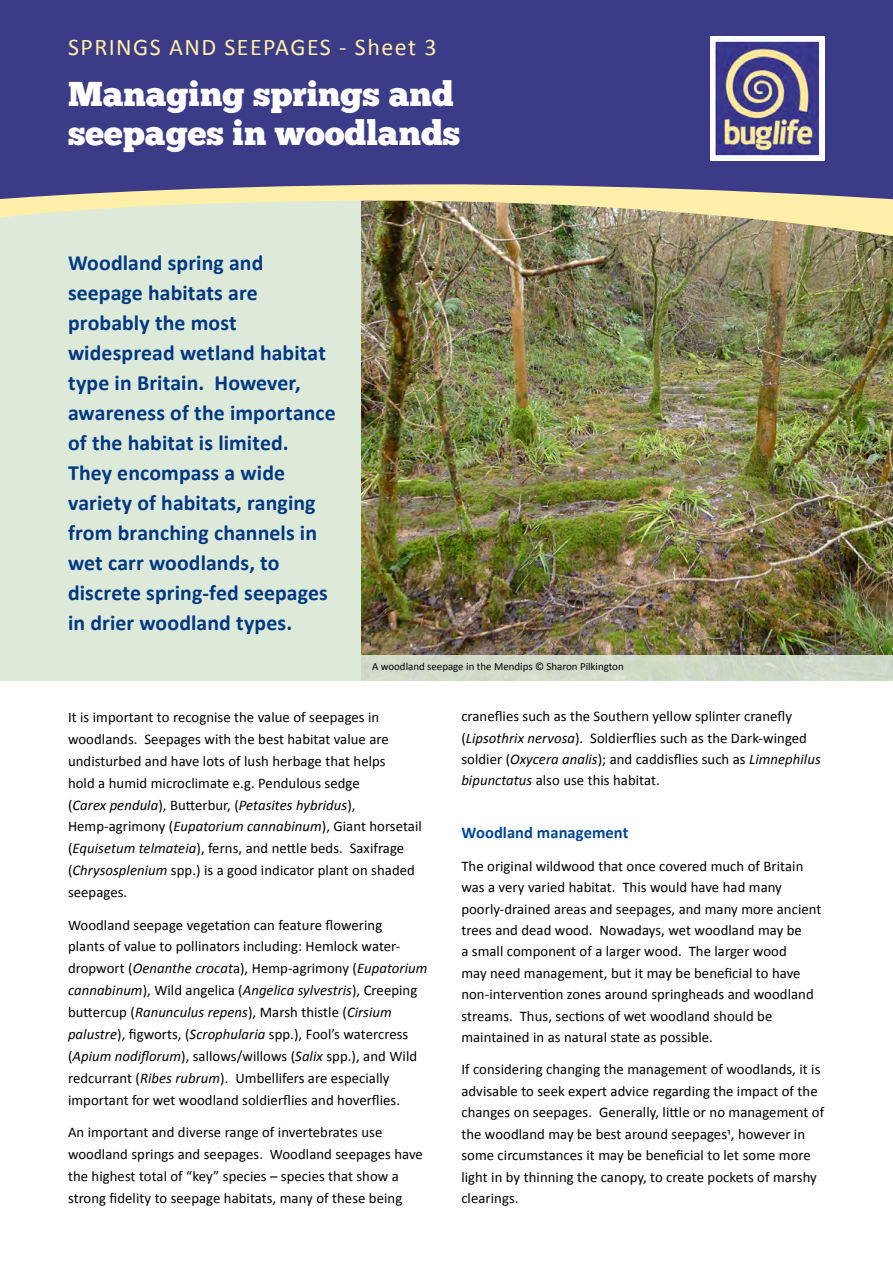
<style>
.page{position:relative;width:893px;height:1263px;background:#fff}
.page>*{position:absolute;margin:0;border:0;box-sizing:border-box;transform-origin:0 0}
.t1{font:34.5px/39px "Chunk Five";color:#fff}
.t2{font:24px "Calibri";letter-spacing:.06em;color:#ffefa8}
.t3{font:700 21.75px/30px "Calibri";letter-spacing:.005em;color:#003882}
.t4{font:700 16.5px "Calibri";letter-spacing:.005em;color:#004494}
.t5{font:14.7px/21.9px "Calibri";letter-spacing:.005em;color:#000}
.t6{font:10.8px "Calibri";color:#000}
.s1{font-style:italic}
</style>
<div class="page">
<div style="left:0;top:181px;width:461px;height:499px;background:#ddeada"></div>
<img style="left:361px;top:238px;width:532px;height:417px">
<img style="left:0;top:201px;width:893px;height:37px">
<div style="left:0;top:0;width:893px;height:201px;background:#3c3b88"></div>
<div style="left:361px;top:655px;width:532px;height:25px;background:#d0dac8"></div>
<img style="left:710px;top:37px;width:115px;height:124px">
<h2 class="t2" style="left:68px;top:32px;width:370px">SPRINGS AND SEEPAGES - Sheet 3</h2>
<h1 class="t1" style="left:68px;top:75px;width:394px">Managing springs and seepages in woodlands</h1>
<p class="t3" style="left:68px;top:248px;width:269px">Woodland spring and seepage habitats are probably the most widespread wetland habitat type in Britain. However, awareness of the importance of the habitat is limited.<br>They encompass a wide variety of habitats, ranging from branching channels in wet carr woodlands, to discrete spring-fed seepages in drier woodland types.</p>
<p class="t6" style="left:372px;top:660px;width:253px">A woodland seepage in the Mendips © Sharon Pilkington</p>
<p class="t5" style="left:68px;top:706px;width:355px">It is important to recognise the value of seepages in woodlands. Seepages with the best habitat value are undisturbed and have lots of lush herbage that helps<br>hold a humid microclimate e.g. Pendulous sedge<br>(<span class="s1">Carex pendula</span>), Butterbur, (<span class="s1">Petasites hybridus</span>), Hemp-agrimony (<span class="s1">Eupatorium cannabinum</span>), Giant horsetail (<span class="s1">Equisetum telmateia</span>), ferns, and nettle beds. Saxifrage (<span class="s1">Chrysosplenium</span> spp.) is a good indicator plant on shaded seepages.</p>
<p class="t5" style="left:68px;top:914px;width:361px">Woodland seepage vegetation can feature flowering<br>plants of value to pollinators including: Hemlock water&shy;dropwort (<span class="s1">Oenanthe crocat</span>a), Hemp-agrimony (<span class="s1">Eupatorium cannabinum</span>), Wild angelica (<span class="s1">Angelica sylvestris</span>), Creeping buttercup (<span class="s1">Ranunculus repens</span>), Marsh thistle (<span class="s1">Cirsium palustre</span>), figworts, (<span class="s1">Scrophularia</span> spp.), Fool’s watercress (<span class="s1">Apium nodiflorum</span>), sallows/willows (<span class="s1">Salix</span> spp.), and Wild redcurrant (<span class="s1">Ribes rubrum</span>). Umbellifers are especially important for wet woodland soldierflies and hoverflies.</p>
<p class="t5" style="left:68px;top:1121px;width:356px">An important and diverse range of invertebrates use woodland springs and seepages. Woodland seepages have the highest total of “key” species – species that show a strong fidelity to seepage habitats, many of these being</p>
<p class="t5" style="left:461px;top:706px;width:361px;line-height:21.3px">craneflies such as the Southern yellow splinter cranefly (<span class="s1">Lipsothrix nervosa</span>). Soldierflies such as the Dark-winged soldier (<span class="s1">Oxycera analis</span>); and caddisflies such as <span class="s1">Limnephilus bipunctatus</span> also use this habitat.</p>
<p class="t4" style="left:461px;top:822px;width:169px">Woodland management</p>
<p class="t5" style="left:461px;top:855px;width:362px;line-height:21.5px">The original wildwood that once covered much of Britain was a very varied habitat. This would have had many poorly-drained areas and seepages, and many more ancient trees and dead wood. Nowadays, wet woodland may be<br>a small component of a larger wood. The larger wood<br>may need management, but it may be beneficial to have non-intervention zones around springheads and woodland streams. Thus, sections of wet woodland should be maintained in as natural state as possible.</p>
<p class="t5" style="left:461px;top:1059px;width:364px;line-height:21.5px">If considering changing the management of woodlands, it is advisable to seek expert advice regarding the impact of the changes on seepages. Generally, little or no management of the woodland may be best around seepages1, however in some circumstances it may be beneficial to let some more light in by thinning the canopy, to create pockets of marshy clearings.</p>
</div>
